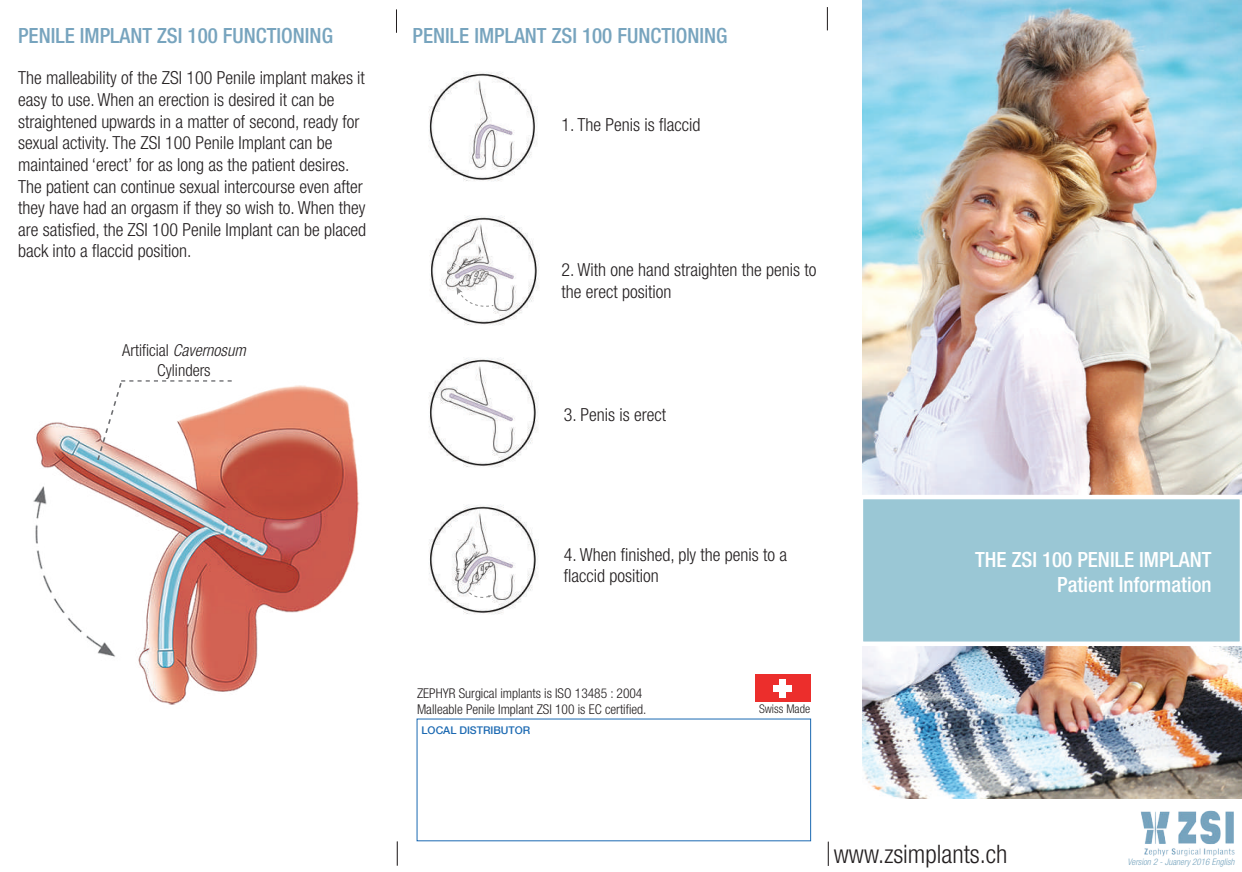
<style>
.page{position:relative;width:1242px;height:872px;background:#fff}
.page>*{position:absolute;margin:0;border:0;box-sizing:border-box;transform-origin:0 0}
.t1{font:300 condensed 25.5px "Helvetica Neue LT Std";color:#231f20}
.t2{font:500 condensed 21px "Helvetica Neue LT Std";color:#77a4be}
.t3{font:500 condensed 21px/25.2px "Helvetica Neue LT Std";color:#fff;text-align:right}
.t4{font:300 condensed 18px/21.6px "Helvetica Neue LT Std";color:#231f20}
.t5{font:300 condensed 16.5px/19.8px "Helvetica Neue LT Std";color:#231f20;text-align:center}
.t6{font:300 condensed 13.5px/16.2px "Helvetica Neue LT Std";color:#231f20}
.t7{font:300 condensed 12px "Helvetica Neue LT Std";color:#231f20}
.t8{font:500 10.65px "Helvetica Neue";color:#1b69b2}
.t9{font:italic 300 condensed 9px "Helvetica Neue LT Std";color:#77a4be}
.s1{font-style:italic}
</style>
<div class="page">
<img style="left:428px;top:358px;width:111px;height:256px">
<img style="left:429px;top:216px;width:111px;height:109px">
<img style="left:428px;top:72px;width:110px;height:109px">
<img style="left:33px;top:385px;width:327px;height:320px">
<img style="left:862px;top:0;width:380px;height:798px">
<img style="left:1137px;top:782px;width:102px;height:75px">
<svg style="left:396px;top:9px;width:1px;height:24px"></svg>
<svg style="left:827px;top:7px;width:1px;height:23px"></svg>
<svg style="left:828px;top:841px;width:1px;height:25px"></svg>
<svg style="left:397px;top:841px;width:1px;height:24px"></svg>
<div style="left:755px;top:674px;width:55px;height:28px;background:#ec2e2c"></div>
<div style="left:780px;top:679px;width:6px;height:18px;background:#fff"></div>
<div style="left:774px;top:685px;width:18px;height:6px;background:#fff"></div>
<svg style="left:862px;top:495px;width:380px;height:151px;background:#a0cad7"></svg>
<svg style="left:96px;top:380px;width:136px;height:82px"></svg>
<svg style="left:456px;top:287px;width:38px;height:21px"></svg>
<svg style="left:469px;top:592px;width:23px;height:8px"></svg>
<p class="t2" style="left:18px;top:23px;width:316px">PENILE IMPLANT ZSI 100 FUNCTIONING</p>
<p class="t2" style="left:412px;top:23px;width:316px">PENILE IMPLANT ZSI 100 FUNCTIONING</p>
<p class="t4" style="left:18px;top:67px;width:349px">The malleability of the ZSI 100 Penile implant makes it easy to use. When an erection is desired it can be straightened upwards in a matter of second, ready for sexual activity. The ZSI 100 Penile Implant can be maintained ‘erect’ for as long as the patient desires.<br>The patient can continue sexual intercourse even after they have had an orgasm if they so wish to. When they are satisfied, the ZSI 100 Penile Implant can be placed back into a flaccid position.</p>
<p class="t5" style="left:122px;top:340px;width:125px">Artificial <span class="s1">Cavernosum<br></span>Cylinders</p>
<p class="t4" style="left:561px;top:114px;width:140px">1. The Penis is flaccid</p>
<p class="t4" style="left:561px;top:259px;width:256px">2. With one hand straighten the penis to the erect position</p>
<p class="t4" style="left:564px;top:404px;width:104px">3. Penis is erect</p>
<p class="t4" style="left:564px;top:543px;width:225px">4. When finished, ply the penis to a flaccid position</p>
<p class="t6" style="left:417px;top:685px;width:231px">ZEPHYR Surgical implants is ISO 13485 : 2004<br>Malleable Penile Implant ZSI 100 is EC certified.</p>
<p class="t8" style="left:421px;top:721px;width:110px">LOCAL DISTRIBUTOR</p>
<p class="t7" style="left:759px;top:702px;width:53px">Swiss Made</p>
<p class="t3" style="left:975px;top:546px;width:238px">THE ZSI 100 PENILE IMPLANT<br>Patient Information</p>
<h1 class="t1" style="left:834px;top:839px;width:175px">www.zsimplants.ch</h1>
<p class="t9" style="left:1127px;top:857px;width:108px">Version 2 - Juanery 2016 English</p>
</div>
